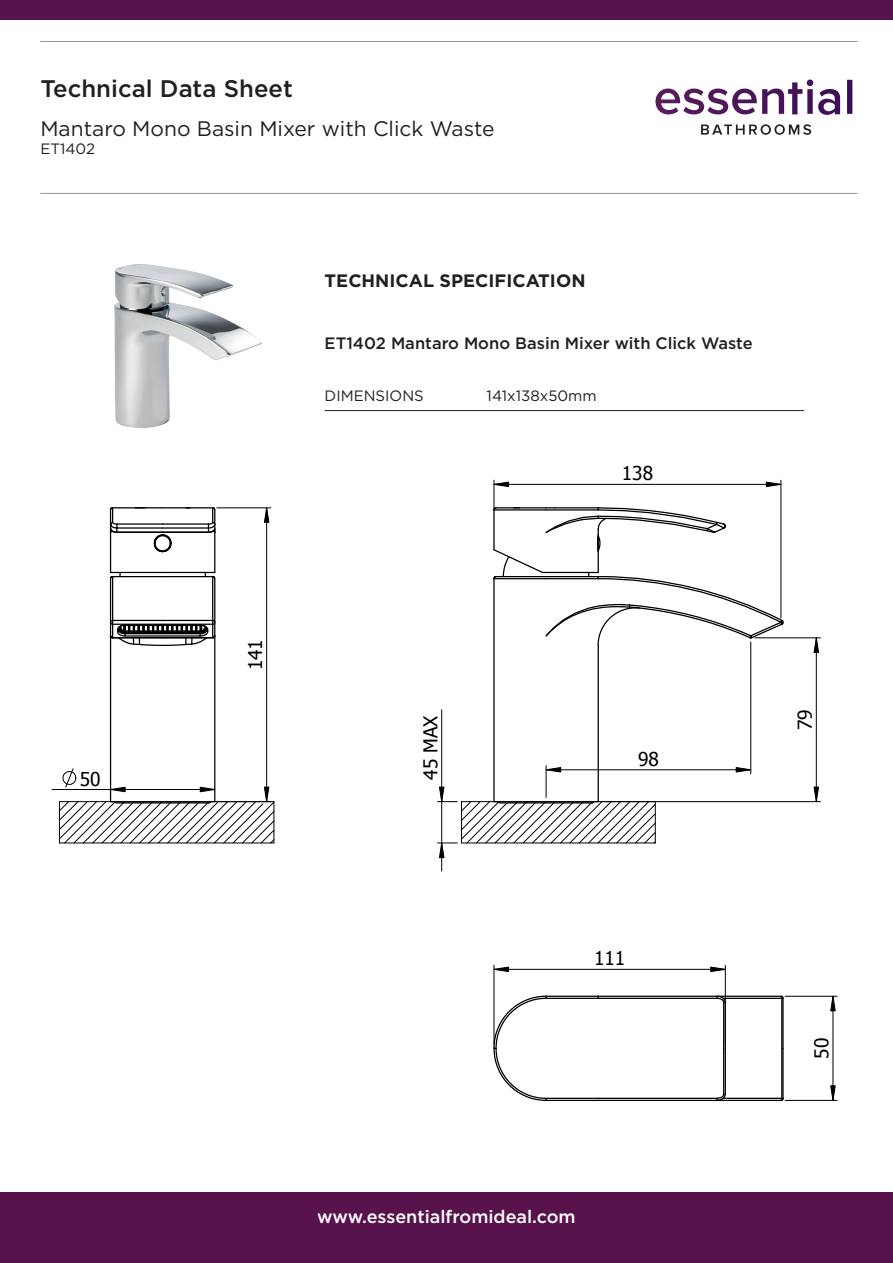
<style>
.page{position:relative;width:893px;height:1263px;background:#fff}
.page>*{position:absolute;margin:0;border:0;box-sizing:border-box;transform-origin:0 0}
.t1{font:500 24px "Gotham HTF";color:#231f20}
.t2{font:21px "Gotham HTF";color:#231f20}
.t3{font:19.05px "Tahoma";color:#000}
.t4{font:500 18px "Gotham HTF";color:#fff}
.t5{font:700 18px "Gotham HTF";color:#231f20}
.t6{font:500 16.5px "Gotham HTF";color:#231f20}
.t7{font:15px "Gotham HTF";color:#231f20}
</style>
<div class="page">
<div style="left:0;top:1193px;width:893px;height:70px;background:#58134d"></div>
<hr style="left:40px;top:41px;width:817px;height:1px;background:#939598">
<hr style="left:40px;top:193px;width:817px;height:1px;background:#939598">
<div style="left:0;top:0;width:893px;height:20px;background:#58134d"></div>
<hr style="left:325px;top:410px;width:479px;height:1px;background:#231f20">
<svg style="left:655px;top:79px;width:185px;height:36px"></svg>
<svg style="left:847px;top:80px;width:5px;height:34px"></svg>
<svg style="left:701px;top:124px;width:110px;height:11px"></svg>
<hr style="left:598px;top:645px;width:1px;height:157px;background:#000">
<hr style="left:493px;top:579px;width:2px;height:223px;background:#000">
<hr style="left:214px;top:532px;width:1px;height:40px;background:#000">
<hr style="left:110px;top:532px;width:1px;height:40px;background:#000">
<hr style="left:214px;top:636px;width:1px;height:166px;background:#000">
<hr style="left:110px;top:636px;width:1px;height:166px;background:#000">
<hr style="left:163px;top:527px;width:45px;height:2px;background:#000">
<hr style="left:163px;top:523px;width:45px;height:2px;background:#000">
<hr style="left:163px;top:507px;width:50px;height:1px;background:#000">
<hr style="left:163px;top:531px;width:45px;height:2px;background:#000">
<svg style="left:207px;top:507px;width:10px;height:27px"></svg>
<svg style="left:109px;top:571px;width:107px;height:76px"></svg>
<svg style="left:109px;top:507px;width:65px;height:46px"></svg>
<hr style="left:725px;top:1048px;width:1px;height:46px;background:#000">
<hr style="left:782px;top:1048px;width:2px;height:50px;background:#000">
<hr style="left:723px;top:1048px;width:1px;height:46px;background:#000">
<hr style="left:546px;top:998px;width:52px;height:1px;background:#000">
<hr style="left:546px;top:1098px;width:52px;height:1px;background:#000">
<svg style="left:493px;top:995px;width:54px;height:106px"></svg>
<hr style="left:546px;top:995px;width:52px;height:2px;background:#000">
<hr style="left:546px;top:1100px;width:52px;height:1px;background:#000">
<svg style="left:597px;top:995px;width:187px;height:54px"></svg>
<hr style="left:781px;top:998px;width:1px;height:50px;background:#000">
<svg style="left:597px;top:1093px;width:187px;height:8px"></svg>
<hr style="left:781px;top:1048px;width:1px;height:50px;background:#000">
<svg style="left:493px;top:506px;width:291px;height:141px"></svg>
<hr style="left:546px;top:769px;width:205px;height:1px;background:#000">
<hr style="left:546px;top:766px;width:1px;height:31px;background:#000">
<hr style="left:750px;top:642px;width:1px;height:132px;background:#000">
<hr style="left:755px;top:637px;width:65px;height:1px;background:#000">
<hr style="left:602px;top:801px;width:218px;height:1px;background:#000">
<hr style="left:816px;top:638px;width:1px;height:164px;background:#000">
<svg style="left:546px;top:767px;width:15px;height:5px"></svg>
<svg style="left:736px;top:767px;width:15px;height:5px"></svg>
<svg style="left:814px;top:637px;width:5px;height:16px"></svg>
<svg style="left:814px;top:787px;width:5px;height:15px"></svg>
<hr style="left:274px;top:802px;width:1px;height:41px;background:#000">
<hr style="left:59px;top:843px;width:215px;height:1px;background:#000">
<hr style="left:441px;top:710px;width:1px;height:92px;background:#000">
<hr style="left:441px;top:802px;width:1px;height:69px;background:#000">
<svg style="left:437px;top:787px;width:219px;height:71px"></svg>
<hr style="left:494px;top:480px;width:1px;height:30px;background:#000">
<hr style="left:781px;top:480px;width:1px;height:138px;background:#000">
<hr style="left:494px;top:484px;width:287px;height:1px;background:#000">
<svg style="left:494px;top:482px;width:15px;height:5px"></svg>
<svg style="left:766px;top:482px;width:15px;height:5px"></svg>
<hr style="left:52px;top:789px;width:59px;height:1px;background:#000">
<hr style="left:217px;top:508px;width:54px;height:1px;background:#000">
<hr style="left:266px;top:508px;width:1px;height:294px;background:#000">
<svg style="left:264px;top:507px;width:5px;height:16px"></svg>
<svg style="left:59px;top:768px;width:215px;height:75px"></svg>
<hr style="left:785px;top:996px;width:52px;height:1px;background:#000">
<hr style="left:785px;top:1100px;width:52px;height:1px;background:#000">
<hr style="left:833px;top:996px;width:1px;height:104px;background:#000">
<hr style="left:725px;top:965px;width:1px;height:79px;background:#000">
<hr style="left:494px;top:965px;width:1px;height:79px;background:#000">
<hr style="left:494px;top:969px;width:231px;height:1px;background:#000">
<svg style="left:830px;top:996px;width:6px;height:15px"></svg>
<svg style="left:830px;top:1085px;width:6px;height:16px"></svg>
<svg style="left:710px;top:967px;width:16px;height:5px"></svg>
<svg style="left:494px;top:967px;width:15px;height:5px"></svg>
<img style="left:114px;top:264px;width:148px;height:165px">
<h1 class="t1" style="left:40px;top:74px;width:254px">Technical Data Sheet</h1>
<p class="t2" style="left:40px;top:117px;width:456px">Mantaro Mono Basin Mixer with Click Waste</p>
<p class="t7" style="left:40px;top:141px;width:56px">ET1402</p>
<p class="t5" style="left:325px;top:270px;width:262px">TECHNICAL SPECIFICATION</p>
<p class="t6" style="left:325px;top:333px;width:430px">ET1402 Mantaro Mono Basin Mixer with Click Waste</p>
<p class="t7" style="left:325px;top:388px;width:101px">DIMENSIONS</p>
<p class="t7" style="left:487px;top:388px;width:112px">141x138x50mm</p>
<p class="t3" style="left:622px;top:461px;width:33px">138</p>
<p class="t3" style="left:80px;top:766px;width:22px">50</p>
<p class="t3" style="left:243px;top:670px;width:33px;rotate:-90deg">141</p>
<p class="t3" style="left:418px;top:780px;width:66px;rotate:-90deg">45 MAX</p>
<p class="t3" style="left:638px;top:746px;width:22px">98</p>
<p class="t3" style="left:792px;top:730px;width:22px;rotate:-90deg">79</p>
<p class="t3" style="left:594px;top:946px;width:33px">111</p>
<p class="t4" style="left:317px;top:1206px;width:260px">www.essentialfromideal.com</p>
<p class="t3" style="left:809px;top:1059px;width:22px;rotate:-90deg">50</p>
</div>
